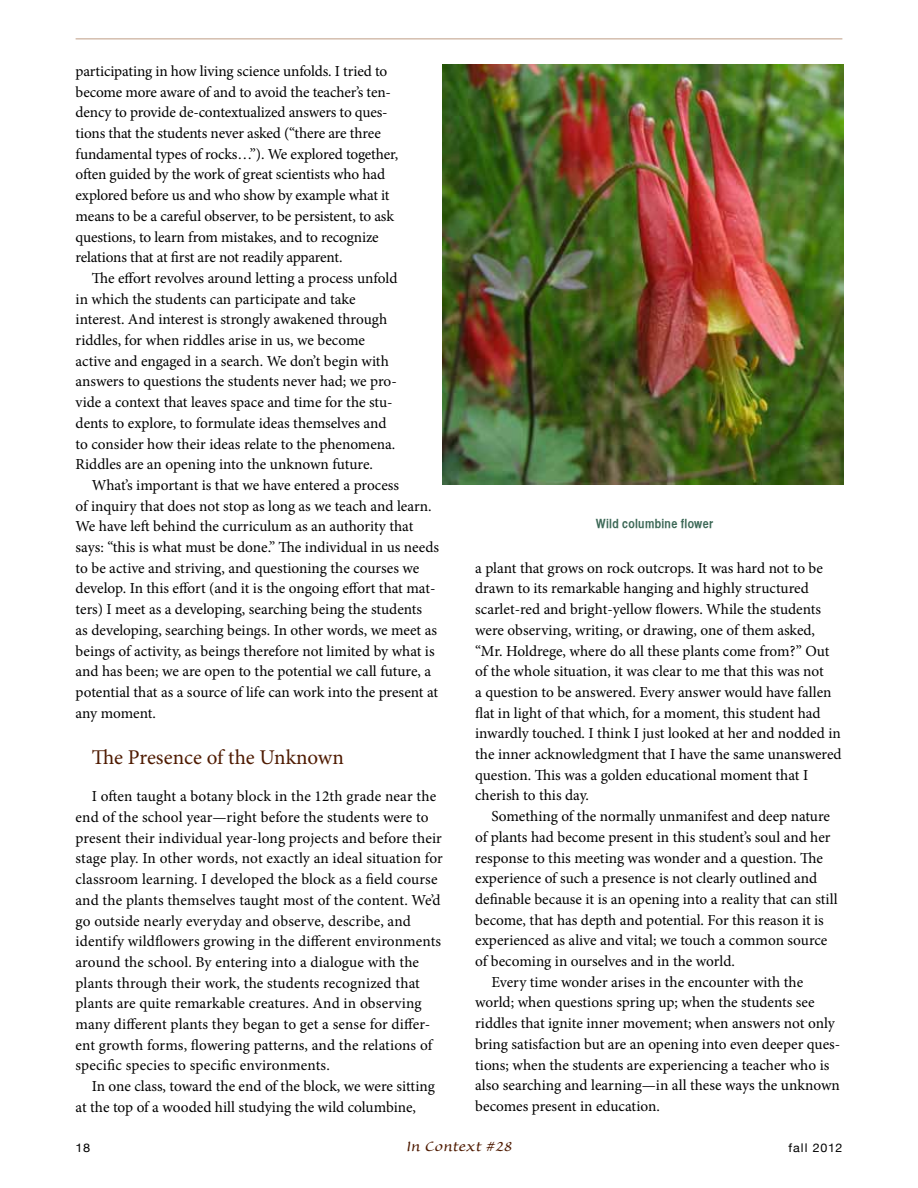
<style>
.page{position:relative;width:918px;height:1188px;background:#fff}
.page>*{position:absolute;margin:0;border:0;box-sizing:border-box;transform-origin:0 0}
.t1{font:21px "Minion Pro";color:#4e1a00}
.t2{font:18px "Sanvito";color:#4e1a00;scale:1.05 1}
.t3{font:15.3px/20.7px "Minion Pro";color:#000}
.t4{font:12.75px "Helvetica CY Bold";letter-spacing:.02em;color:#3d6957}
.t5{font:12px "Helvetica Neue";letter-spacing:.07em;color:#000;scale:1.04 1}
.t6{font:12px "Helvetica Neue";letter-spacing:.07em;color:#000;scale:1.07 1}
</style>
<div class="page">
<hr style="left:76px;top:39px;width:766px;height:1px;background:#be9d84">
<img style="left:442px;top:65px;width:402px;height:419px">
<p class="t3" style="left:76px;top:61px;width:324px">participating in how living science unfolds. I tried to become more aware of and to avoid the teacher’s ten&shy;dency to provide de-contextualized answers to ques&shy;tions that the students never asked (“there are three fundamental types of rocks…”). We explored together, often guided by the work of great scientists who had explored before us and who show by example what it means to be a careful observer, to be persistent, to ask questions, to learn from mistakes, and to recognize relations that at first are not readily apparent.</p>
<p class="t3" style="left:76px;top:268px;width:323px;text-indent:16px">The effort revolves around letting a process unfold in which the students can participate and take interest. And interest is strongly awakened through riddles, for when riddles arise in us, we become active and engaged in a search. We don’t begin with answers to questions the students never had; we pro&shy;vide a context that leaves space and time for the stu&shy;dents to explore, to formulate ideas themselves and to consider how their ideas relate to the phenomena.<br>Riddles are an opening into the unknown future.</p>
<p class="t3" style="left:76px;top:475px;width:365px;text-indent:16px">What’s important is that we have entered a process<br>of inquiry that does not stop as long as we teach and learn.<br>We have left behind the curriculum as an authority that says: “this is what must be done.” The individual in us needs to be active and striving, and questioning the courses we develop. In this effort (and it is the ongoing effort that mat&shy;ters) I meet as a developing, searching being the students<br>as developing, searching beings. In other words, we meet as beings of activity, as beings therefore not limited by what is and has been; we are open to the potential we call future, a potential that as a source of life can work into the present at any moment.</p>
<h1 class="t1" style="left:92px;top:743px;width:254px">The Presence of the Unknown</h1>
<p class="t3" style="left:76px;top:786px;width:369px;text-indent:16px">I often taught a botany block in the 12th grade near the end of the school year—right before the students were to present their individual year-long projects and before their stage play. In other words, not exactly an ideal situation for classroom learning. I developed the block as a field course and the plants themselves taught most of the content. We’d go outside nearly everyday and observe, describe, and identify wildflowers growing in the different environments around the school. By entering into a dialogue with the plants through their work, the students recognized that plants are quite remarkable creatures. And in observing many different plants they began to get a sense for differ&shy;ent growth forms, flowering patterns, and the relations of specific species to specific environments.</p>
<p class="t3" style="left:76px;top:1076px;width:361px;text-indent:16px">In one class, toward the end of the block, we were sitting at the top of a wooded hill studying the wild columbine,</p>
<p class="t4" style="left:596px;top:516px;width:119px">Wild columbine flower</p>
<p class="t3" style="left:475px;top:558px;width:368px">a plant that grows on rock outcrops. It was hard not to be drawn to its remarkable hanging and highly structured scarlet-red and bright-yellow flowers. While the students were observing, writing, or drawing, one of them asked, “Mr. Holdrege, where do all these plants come from?” Out of the whole situation, it was clear to me that this was not<br>a question to be answered. Every answer would have fallen flat in light of that which, for a moment, this student had inwardly touched. I think I just looked at her and nodded in the inner acknowledgment that I have the same unanswered question. This was a golden educational moment that I cherish to this day.</p>
<p class="t3" style="left:491px;top:806px;width:340px">Something of the normally unmanifest and deep nature</p>
<p class="t3" style="left:475px;top:827px;width:357px">of plants had become present in this student’s soul and her</p>
<p class="t3" style="left:475px;top:847px;width:349px">response to this meeting was wonder and a question. The</p>
<p class="t3" style="left:475px;top:868px;width:344px">experience of such a presence is not clearly outlined and</p>
<p class="t3" style="left:475px;top:889px;width:364px">definable because it is an opening into a reality that can still</p>
<p class="t3" style="left:475px;top:909px;width:350px">become, that has depth and potential. For this reason it is</p>
<p class="t3" style="left:475px;top:930px;width:354px">experienced as alive and vital; we touch a common source</p>
<p class="t3" style="left:475px;top:951px;width:261px">of becoming in ourselves and in the world.</p>
<p class="t3" style="left:491px;top:972px;width:313px">Every time wonder arises in the encounter with the</p>
<p class="t3" style="left:475px;top:992px;width:341px">world; when questions spring up; when the students see</p>
<p class="t3" style="left:475px;top:1013px;width:361px">riddles that ignite inner movement; when answers not only</p>
<p class="t3" style="left:475px;top:1034px;width:367px">bring satisfaction but are an opening into even deeper ques-</p>
<p class="t3" style="left:475px;top:1054px;width:356px">tions; when the students are experiencing a teacher who is</p>
<p class="t3" style="left:475px;top:1075px;width:366px">also searching and learning—in all these ways the unknown</p>
<p class="t3" style="left:475px;top:1096px;width:186px">becomes present in education.</p>
<p class="t6" style="left:76px;top:1137px;width:15px">18</p>
<p class="t2" style="left:406px;top:1138px;width:104px">In Context #28</p>
<p class="t5" style="left:788px;top:1137px;width:53px">fall 2012</p>
</div>
